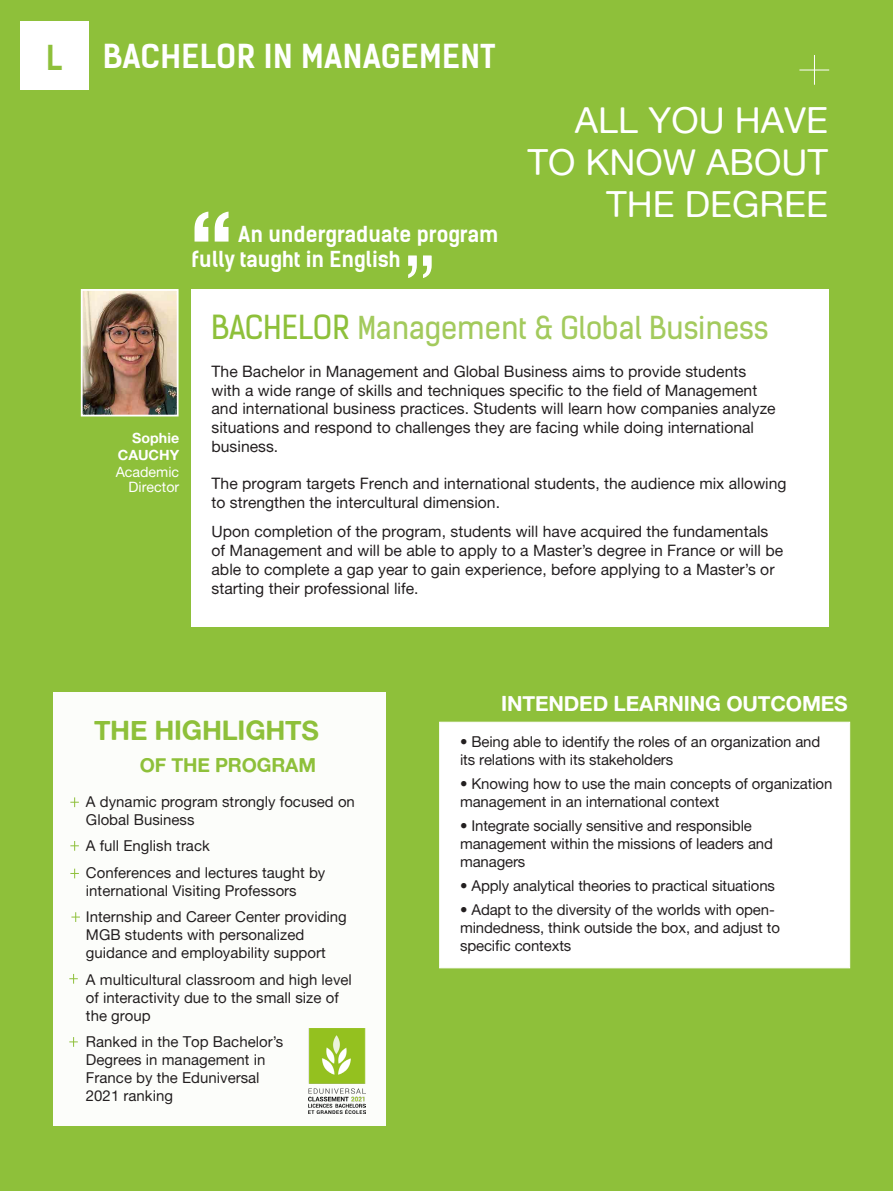
<style>
.page{position:relative;width:893px;height:1191px;background:#8ec03a}
.page>*{position:absolute;margin:0;border:0;box-sizing:border-box;transform-origin:0 0}
.t1{font:36px/42px "Alte Haas Grotesk";color:#fff;text-align:right}
.t2{font:36px "Baron Neue";color:#8ec03a}
.t3{font:700 31.5px "Kelson Sans";letter-spacing:.015em;color:#fff}
.t4{font:30px "Kelson Sans";color:#a3ca5d}
.t5{font:27px "Alte Haas Grotesk Bold";letter-spacing:-.01em;color:#8ec03a}
.t6{font:700 21px "Kelson Sans";color:#fff}
.t7{font:21px "Alte Haas Grotesk Bold";letter-spacing:-.01em;color:#fff}
.t8{font:19.5px "Alte Haas Grotesk Bold";letter-spacing:-.01em;color:#8ec03a}
.t9{font:15.75px/18.8px "Alte Haas Grotesk";color:#231f20}
.t10{font:15px/18px "Alte Haas Grotesk";letter-spacing:-.01em;color:#231f20}
.t11{font:14.25px/17.1px "Alte Haas Grotesk Bold";color:#fff;text-align:justify}
.t12{font:14.25px "Alte Haas Grotesk";color:#fff}
.s1{font-family:"Alte Haas Grotesk"}
.s2{font-size:31.5px;color:#8ec03a}
.s3{font-family:"Alte Haas Grotesk Bold"}
</style>
<div class="page">
<div style="left:191px;top:289px;width:638px;height:338px;background:#fff"></div>
<div style="left:20px;top:21px;width:68px;height:68px;background:#fff"></div>
<img style="left:84px;top:292px;width:92px;height:121px">
<div style="left:81px;top:289px;width:98px;height:127px;border:2px solid #fff"></div>
<div style="left:53px;top:692px;width:332px;height:433px;background:#fff"></div>
<svg style="left:195px;top:212px;width:34px;height:29px"></svg>
<svg style="left:408px;top:255px;width:24px;height:23px"></svg>
<hr style="left:814px;top:55px;width:1px;height:30px;background:#fff">
<hr style="left:799px;top:70px;width:30px;height:1px;background:#fff">
<div style="left:439px;top:722px;width:411px;height:246px;background:#fff;border:1px solid #fff"></div>
<svg style="left:70px;top:797px;width:9px;height:10px"></svg>
<svg style="left:70px;top:841px;width:9px;height:9px"></svg>
<svg style="left:70px;top:868px;width:9px;height:10px"></svg>
<svg style="left:71px;top:912px;width:9px;height:10px"></svg>
<svg style="left:69px;top:974px;width:9px;height:9px"></svg>
<svg style="left:69px;top:1037px;width:9px;height:9px"></svg>
<img style="left:309px;top:1028px;width:57px;height:85px">
<p class="t2" style="left:45px;top:34px;width:20px">L</p>
<p class="t3" style="left:103px;top:37px;width:394px">BACHELOR IN MANAGEMENT</p>
<p class="t6" style="left:238px;top:221px;width:262px">An undergraduate program</p>
<p class="t6" style="left:192px;top:246px;width:210px">fully taught in English</p>
<p class="t1" style="left:527px;top:98px;width:302px">ALL YOU HAVE<br>TO KNOW ABOUT<br>THE DEGREE</p>
<p class="t11" style="left:116px;top:429px;width:65px;text-indent:17px">Sophie CAUCHY <span class="s1">Academic</span></p>
<p class="t12" style="left:129px;top:478px;width:52px">Director</p>
<p class="t4" style="left:212px;top:310px;width:558px"><span class="s2">BACHELOR</span> Management &amp; Global Business</p>
<p class="t9" style="left:212px;top:361px;width:566px">The Bachelor in Management and Global Business aims to provide students with a wide range of skills and techniques specific to the field of Management and international business practices. Students will learn how companies analyze situations and respond to challenges they are facing while doing international business.</p>
<p class="t9" style="left:212px;top:474px;width:576px">The program targets French and international students, the audience mix allowing to strengthen the intercultural dimension.</p>
<p class="t9" style="left:212px;top:522px;width:573px">Upon completion of the program, students will have acquired the fundamentals of Management and will be able to apply to a Master’s degree in France or will be able to complete a gap year to gain experience, before applying to a Master’s or starting their professional life.</p>
<p class="t5" style="left:94px;top:713px;width:226px">THE HIGHLIGHTS</p>
<p class="t8" style="left:140px;top:753px;width:178px">OF THE PROGRAM</p>
<p class="t10" style="left:86px;top:792px;width:270px">A dynamic program strongly focused on<br>Global Business</p>
<p class="t10" style="left:86px;top:836px;width:125px">A full English track</p>
<p class="t10" style="left:86px;top:863px;width:241px">Conferences and lectures taught by international Visiting Professors</p>
<p class="t10" style="left:86px;top:907px;width:262px">Internship and Career Center providing<br>MGB students with personalized guidance and employability support</p>
<p class="t10" style="left:86px;top:970px;width:267px">A multicultural classroom and high level of interactivity due to the small size of the group</p>
<p class="t10" style="left:86px;top:1032px;width:199px">Ranked in the Top Bachelor’s<br>Degrees in management in<br>France by the Eduniversal<br>2021 ranking</p>
<p class="t7" style="left:501px;top:691px;width:348px">INTENDED LEARNING OUTCOMES</p>
<p class="t10" style="left:460px;top:732px;width:362px"><span class="s3">•</span> Being able to identify the roles of an organization and its relations with its stakeholders</p>
<p class="t10" style="left:460px;top:774px;width:374px"><span class="s3">•</span> Knowing how to use the main concepts of organization management in an international context</p>
<p class="t10" style="left:460px;top:816px;width:314px"><span class="s3">•</span> Integrate socially sensitive and responsible management within the missions of leaders and managers</p>
<p class="t10" style="left:460px;top:876px;width:317px"><span class="s3">•</span> Apply analytical theories to practical situations</p>
<p class="t10" style="left:460px;top:900px;width:322px"><span class="s3">•</span> Adapt to the diversity of the worlds with open&shy;mindedness, think outside the box, and adjust to specific contexts</p>
</div>
